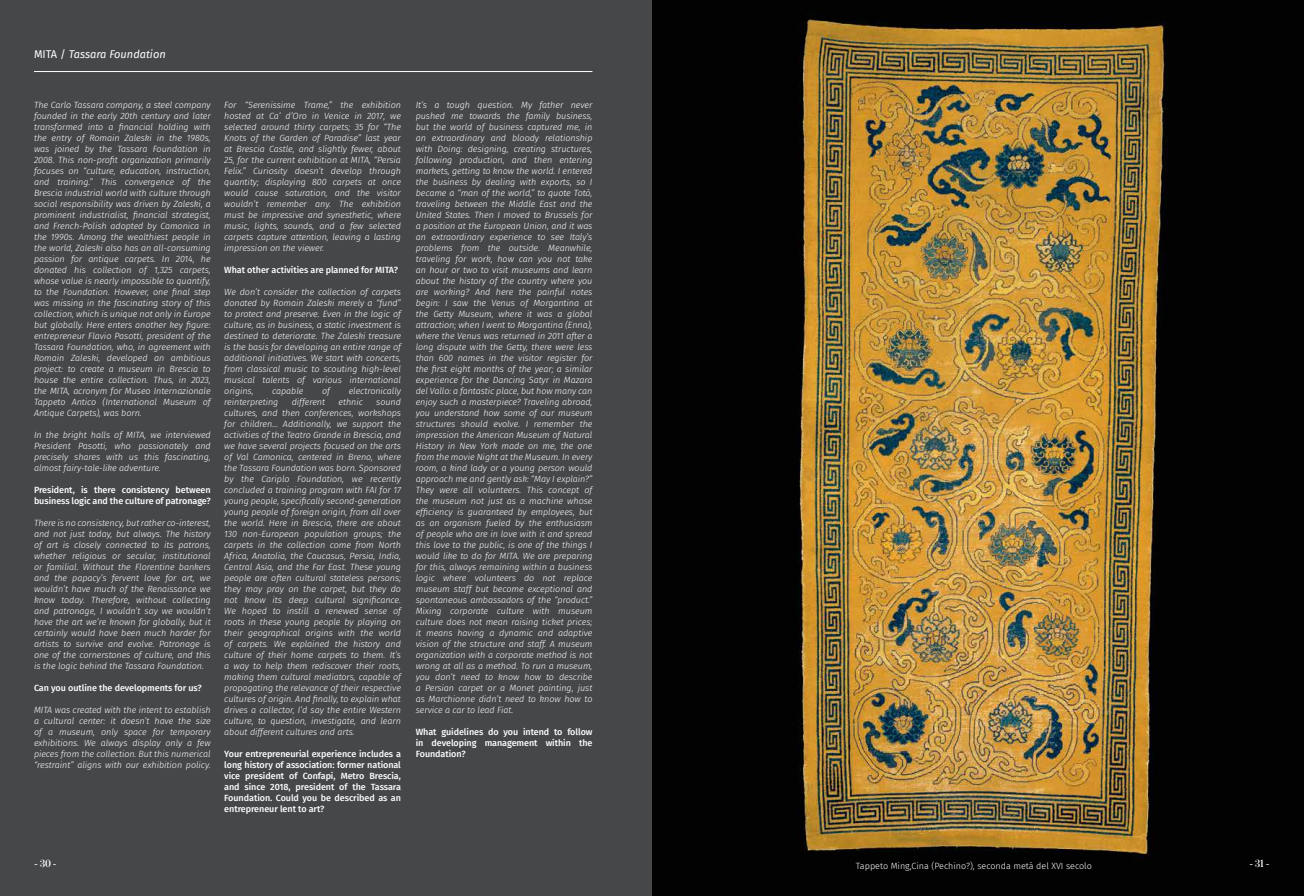
<style>
.page{position:relative;width:1304px;height:896px;background:#fff}
.page>*{position:absolute;margin:0;border:0;box-sizing:border-box;transform-origin:0 0}
.t1{font:600 11.2px "Benton Mod Disp";color:#fff}
.t2{font:italic 11px "Fira Sans";color:#fff}
.t3{font:italic 300 9px/11px "Fira Sans";letter-spacing:-.005em;color:#fff;text-align:justify}
.t4{font:500 9px/11px "Fira Sans";letter-spacing:-.005em;color:#fff;text-align:justify}
.t5{font:300 9px "Fira Sans";color:#fff}
.s1{font-style:normal}
</style>
<div class="page">
<img style="left:652px;top:0;width:652px;height:896px">
<div style="left:0;top:0;width:652px;height:896px;background:#454749"></div>
<hr style="left:34px;top:71px;width:558px;height:1px;background:#fff">
<p class="t2" style="left:34px;top:46px;width:133px"><span class="s1">MITA /</span> Tassara Foundation</p>
<p class="t3" style="left:34px;top:100px;width:178px">The Carlo Tassara company, a steel company founded in the early 20th century and later transformed into a financial holding with the entry of Romain Zaleski in the 1980s, was joined by the Tassara Foundation in 2008. This non-profit organization primarily focuses on “culture, education, instruction, and training.” This convergence of the Brescia industrial world with culture through social responsibility was driven by Zaleski, a prominent industrialist, financial strategist, and French-Polish adopted by Camonica in the 1990s. Among the wealthiest people in the world, Zaleski also has an all-consuming passion for antique carpets. In 2014, he donated his collection of 1,325 carpets, whose value is nearly impossible to quantify, to the Foundation. However, one final step was missing in the fascinating story of this collection, which is unique not only in Europe but globally. Here enters another key figure: entrepreneur Flavio Pasotti, president of the Tassara Foundation, who, in agreement with Romain Zaleski, developed an ambitious project: to create a museum in Brescia to house the entire collection. Thus, in 2023, the MITA, acronym for Museo Internazionale Tappeto Antico (International Museum of Antique Carpets), was born.</p>
<p class="t3" style="left:34px;top:430px;width:178px">In the bright halls of MITA, we interviewed President Pasotti, who passionately and precisely shares with us this fascinating, almost fairy-tale-like adventure.</p>
<p class="t4" style="left:34px;top:484px;width:178px">President, is there consistency between business logic and the culture of patronage?</p>
<p class="t3" style="left:34px;top:518px;width:178px">There is no consistency, but rather co-interest, and not just today, but always. The history of art is closely connected to its patrons, whether religious or secular, institutional or familial. Without the Florentine bankers and the papacy’s fervent love for art, we wouldn’t have much of the Renaissance we know today. Therefore, without collecting and patronage, I wouldn’t say we wouldn’t have the art we’re known for globally, but it certainly would have been much harder for artists to survive and evolve. Patronage is one of the cornerstones of culture, and this is the logic behind the Tassara Foundation.</p>
<p class="t4" style="left:34px;top:682px;width:169px">Can you outline the developments for us?</p>
<p class="t3" style="left:34px;top:705px;width:178px">MITA was created with the intent to establish a cultural center: it doesn’t have the size of a museum, only space for temporary exhibitions. We always display only a few pieces from the collection. But this numerical “restraint” aligns with our exhibition policy.</p>
<p class="t3" style="left:224px;top:100px;width:178px">For “Serenissime Trame,” the exhibition hosted at Ca’ d’Oro in Venice in 2017, we selected around thirty carpets; 35 for “The Knots of the Garden of Paradise” last year at Brescia Castle, and slightly fewer, about 25, for the current exhibition at MITA, “Persia Felix.” Curiosity doesn’t develop through quantity; displaying 800 carpets at once would cause saturation, and the visitor wouldn’t remember any. The exhibition must be impressive and synesthetic, where music, lights, sounds, and a few selected carpets capture attention, leaving a lasting impression on the viewer.</p>
<p class="t4" style="left:224px;top:264px;width:175px">What other activities are planned for MITA?</p>
<p class="t3" style="left:224px;top:287px;width:178px">We don’t consider the collection of carpets donated by Romain Zaleski merely a “fund” to protect and preserve. Even in the logic of culture, as in business, a static investment is destined to deteriorate. The Zaleski treasure is the basis for developing an entire range of additional initiatives. We start with concerts, from classical music to scouting high-level musical talents of various international origins,</p>
<p class="t3" style="left:272px;top:386px;width:33px">capable</p>
<p class="t3" style="left:322px;top:386px;width:9px">of</p>
<p class="t3" style="left:349px;top:386px;width:54px">electronically</p>
<p class="t3" style="left:224px;top:397px;width:56px">reinterpreting</p>
<p class="t3" style="left:292px;top:397px;width:35px">different</p>
<p class="t3" style="left:338px;top:397px;width:26px">ethnic</p>
<p class="t3" style="left:224px;top:397px;width:178px;text-indent:152px">sound cultures, and then conferences, workshops for children… Additionally, we support the activities of the Teatro Grande in Brescia, and we have several projects focused on the arts of Val Camonica, centered in Breno, where the Tassara Foundation was born. Sponsored by the Cariplo Foundation, we recently concluded a training program with FAI for 17 young people, specifically second-generation young people of foreign origin, from all over the world. Here in Brescia, there are about 130 non-European population groups; the carpets in the collection come from North Africa, Anatolia, the Caucasus, Persia, India, Central Asia, and the Far East. These young people are often cultural stateless persons; they may pray on the carpet, but they do not know its deep cultural significance.<br>We hoped to instill a renewed sense of roots in these young people by playing on their geographical origins with the world of carpets. We explained the history and culture of their home carpets to them. It’s a way to help them rediscover their roots, making them cultural mediators, capable of propagating the relevance of their respective cultures of origin. And finally, to explain what drives a collector, I’d say the entire Western culture, to question, investigate, and learn about different cultures and arts.</p>
<p class="t4" style="left:224px;top:748px;width:178px">Your entrepreneurial experience includes a long history of association: former national vice president of Confapi, Metro Brescia, and since 2018, president of the Tassara Foundation. Could you be described as an entrepreneur lent to art?</p>
<p class="t3" style="left:416px;top:99px;width:178px">It’s a tough question. My father never pushed me towards the family business, but the world of business captured me, in an extraordinary and bloody relationship with Doing: designing, creating structures, following production, and then entering markets, getting to know the world. I entered the business by dealing with exports, so I became a “man of the world,” to quote Totò, traveling between the Middle East and the United States. Then I moved to Brussels for a position at the European Union, and it was an extraordinary experience to see Italy’s problems from the outside. Meanwhile, traveling for work, how can you not take an hour or two to visit museums and learn about the history of the country where you are working? And here the painful notes begin: I saw the Venus of Morgantina at the Getty Museum, where it was a global attraction; when I went to Morgantina (Enna), where the Venus was returned in 2011 after a long dispute with the Getty, there were less than 600 names in the visitor register for the first eight months of the year; a similar experience for the Dancing Satyr in Mazara del Vallo: a fantastic place, but how many can enjoy such a masterpiece? Traveling abroad, you understand how some of our museum structures should evolve. I remember the impression the American Museum of Natural History in New York made on me, the one from the movie Night at the Museum. In every room, a kind lady or a young person would approach me and gently ask: “May I explain?” They were all volunteers. This concept of the museum not just as a machine whose efficiency is guaranteed by employees, but as an organism fueled by the enthusiasm of people who are in love with it and spread this love to the public, is one of the things I would like to do for MITA. We are preparing for this, always remaining within a business logic where volunteers do not replace museum staff but become exceptional and spontaneous ambassadors of the “product.” Mixing corporate culture with museum culture does not mean raising ticket prices; it means having a dynamic and adaptive vision of the structure and staff. A museum organization with a corporate method is not wrong at all as a method. To run a museum, you don’t need to know how to describe a Persian carpet or a Monet painting, just as Marchionne didn’t need to know how to service a car to lead Fiat.</p>
<p class="t4" style="left:416px;top:726px;width:178px">What guidelines do you intend to follow in developing management within the Foundation?</p>
<p class="t1" style="left:35px;top:857px;width:23px">- 30 -</p>
<p class="t5" style="left:856px;top:859px;width:237px">Tappeto Ming,Cina (Pechino?), seconda metà del XVI secolo</p>
<p class="t1" style="left:1250px;top:857px;width:21px">- 31 -</p>
</div>
